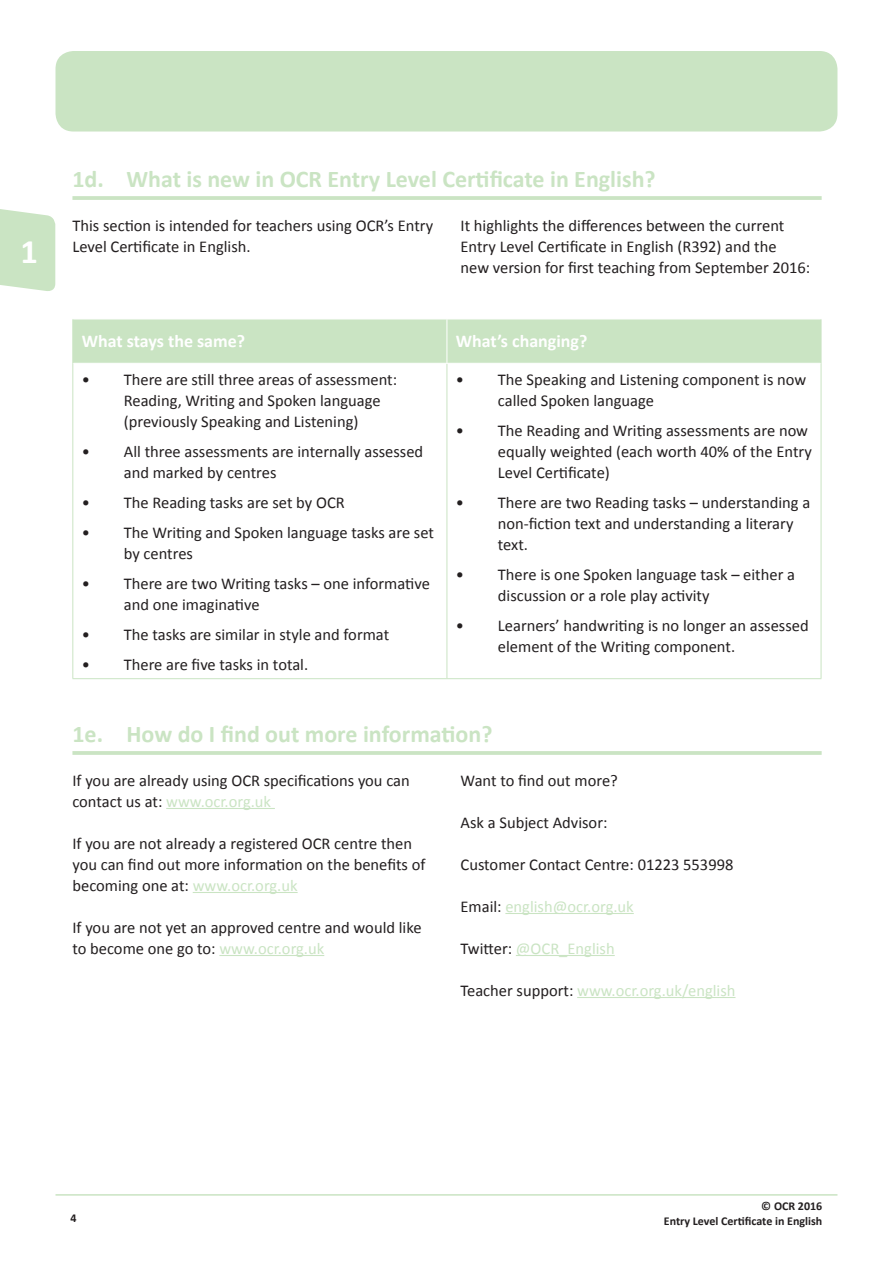
<style>
.page{position:relative;width:893px;height:1263px;background:#fff}
.page>*{position:absolute;margin:0;border:0;box-sizing:border-box;transform-origin:0 0}
.t1{font:700 34.5px "Calibri";color:#fff}
.HA{font:700 24px "Calibri";color:#cae4c3}
.TCH_Col{font:700 18px "Calibri";color:#fff}
.TB_BL_T{font:16.5px/21px "Calibri";color:#231f20}
.TXG{font:16.5px/21px "Calibri";color:#231f20}
.TX{font:16.5px/21px "Calibri";color:#231f20}
.TXG-2{font:16.5px "Calibri";color:#cae4c3}
.t2{font:700 12px/15px "Calibri";color:#231f20;text-align:right}
.s1{color:#cae4c3}
.s2{color:#231f20}
</style>
<div class="page">
<div style="left:56px;top:51px;width:781px;height:81px;background:#cae4c3;border-radius:18px"></div>
<hr style="left:56px;top:1194px;width:781px;height:1px;background:#cae4c3">
<svg style="left:0;top:209px;width:55px;height:82px;background:#cee6c7"></svg>
<hr style="left:72px;top:196px;width:750px;height:4px;background:#cae4c3">
<div style="left:73px;top:320px;width:748px;height:43px;background:#cae4c3"></div>
<hr style="left:447px;top:364px;width:1px;height:314px;background:#cae4c3">
<hr style="left:72px;top:363px;width:1px;height:315px;background:#cae4c3">
<hr style="left:821px;top:363px;width:1px;height:315px;background:#cae4c3">
<hr style="left:72px;top:678px;width:375px;height:1px;background:#cae4c3">
<hr style="left:447px;top:678px;width:374px;height:1px;background:#cae4c3">
<hr style="left:72px;top:319px;width:1px;height:44px;background:#cae4c3">
<hr style="left:447px;top:319px;width:1px;height:44px;background:#fff">
<hr style="left:821px;top:319px;width:1px;height:44px;background:#cae4c3">
<hr style="left:72px;top:751px;width:750px;height:4px;background:#cae4c3">
<hr style="left:166px;top:808px;width:109px;height:1px;background:#cae4c3">
<hr style="left:193px;top:892px;width:105px;height:1px;background:#cae4c3">
<hr style="left:219px;top:955px;width:105px;height:1px;background:#cae4c3">
<hr style="left:505px;top:913px;width:129px;height:1px;background:#cae4c3">
<hr style="left:516px;top:955px;width:99px;height:1px;background:#cae4c3">
<hr style="left:577px;top:997px;width:158px;height:1px;background:#cae4c3">
<h1 class="t1" style="left:21px;top:230px;width:19px">1</h1>
<p class="HA" style="left:72px;top:164px;width:585px">1d. What is new in OCR Entry Level Certificate in English?</p>
<p class="TX" style="left:72px;top:214px;width:362px">This section is intended for teachers using OCR’s Entry<br>Level Certificate in English.</p>
<p class="TXG" style="left:461px;top:214px;width:351px">It highlights the differences between the current<br>Entry Level Certificate in English (R392) and the<br>new version for first teaching from September 2016:</p>
<p class="TCH_Col" style="left:82px;top:330px;width:165px">What stays the same?</p>
<p class="TCH_Col" style="left:456px;top:330px;width:133px">What’s changing?</p>
<p class="TB_BL_T" style="left:124px;top:368px;width:275px;text-indent:-42px">• There are still three areas of assessment:<br>Reading, Writing and Spoken language (previously Speaking and Listening)</p>
<p class="TB_BL_T" style="left:124px;top:440px;width:301px;text-indent:-42px">• All three assessments are internally assessed and marked by centres</p>
<p class="TB_BL_T" style="left:82px;top:491px;width:264px">• The Reading tasks are set by OCR</p>
<p class="TB_BL_T" style="left:124px;top:521px;width:312px;text-indent:-42px">• The Writing and Spoken language tasks are set by centres</p>
<p class="TB_BL_T" style="left:124px;top:572px;width:308px;text-indent:-42px">• There are two Writing tasks – one informative and one imaginative</p>
<p class="TB_BL_T" style="left:82px;top:623px;width:309px">• The tasks are similar in style and format</p>
<p class="TB_BL_T" style="left:82px;top:653px;width:228px">• There are five tasks in total.</p>
<p class="TB_BL_T" style="left:498px;top:368px;width:310px;text-indent:-42px">• The Speaking and Listening component is now called Spoken language</p>
<p class="TB_BL_T" style="left:498px;top:419px;width:315px;text-indent:-42px">• The Reading and Writing assessments are now equally weighted (each worth 40% of the Entry<br>Level Certificate)</p>
<p class="TB_BL_T" style="left:498px;top:491px;width:314px;text-indent:-42px">• There are two Reading tasks – understanding a non-fiction text and understanding a literary text.</p>
<p class="TB_BL_T" style="left:498px;top:563px;width:299px;text-indent:-42px">• There is one Spoken language task – either a discussion or a role play activity</p>
<p class="TB_BL_T" style="left:498px;top:614px;width:312px;text-indent:-42px">• Learners’ handwriting is no longer an assessed element of the Writing component.</p>
<p class="HA" style="left:72px;top:719px;width:421px">1e. How do I find out more information?</p>
<p class="TX" style="left:72px;top:769px;width:339px">If you are already using OCR specifications you can contact us at: <span class="s1">www.ocr.org.uk</span></p>
<p class="TXG" style="left:72px;top:832px;width:355px">If you are not already a registered OCR centre then you can find out more information on the benefits of becoming one at: <span class="s1">www.ocr.org.uk</span></p>
<p class="TXG" style="left:72px;top:916px;width:351px">If you are not yet an approved centre and would like to become one go to: <span class="s1">www.ocr.org.uk</span></p>
<p class="TXG" style="left:461px;top:769px;width:159px">Want to find out more?</p>
<p class="TXG" style="left:461px;top:811px;width:148px">Ask a Subject Advisor:</p>
<p class="TXG" style="left:461px;top:853px;width:274px">Customer Contact Centre: 01223 553998</p>
<p class="TXG-2" style="left:461px;top:896px;width:175px"><span class="s2">Email:</span> english@ocr.org.uk</p>
<p class="TXG-2" style="left:461px;top:938px;width:156px"><span class="s2">Twitter:</span> @OCR_English</p>
<p class="TXG-2" style="left:461px;top:980px;width:276px"><span class="s2">Teacher support:</span> www.ocr.org.uk/english</p>
<p class="t2" style="left:71px;top:1210px;width:8px">4</p>
<p class="t2" style="left:664px;top:1198px;width:160px">© OCR 2016<br>Entry Level Certificate in English</p>
</div>
